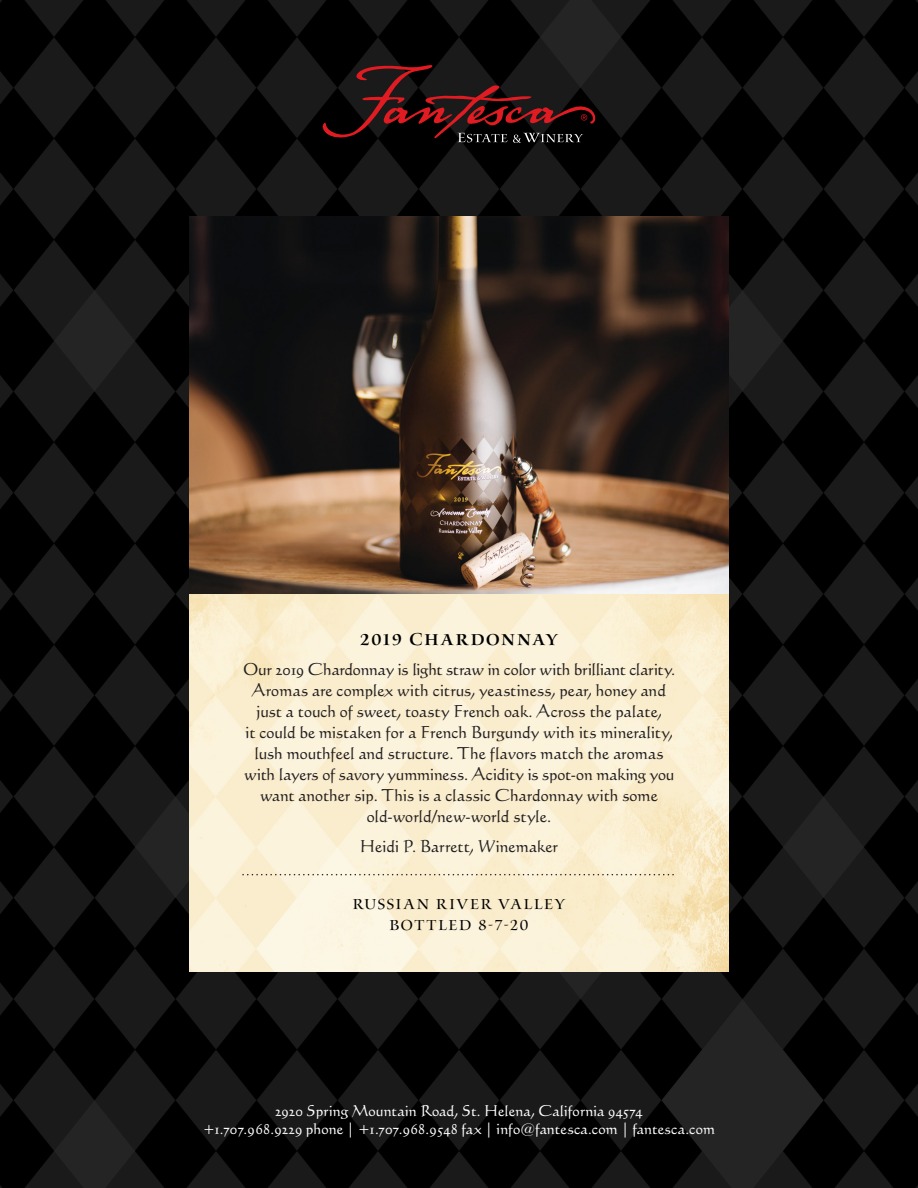
<style>
.page{position:relative;width:918px;height:1188px;background:#fff}
.page>*{position:absolute;margin:0;border:0;box-sizing:border-box;transform-origin:0 0}
.t1{font:18px "Waters Titling MM Tall Caps 510 700";letter-spacing:.1em;color:#000}
.t2{font:16.5px/21px "Calligraphic 421 BT Roman B";letter-spacing:-.005em;color:#231f20;text-align:center}
.t3{font:16.5px/21px "Waters Titling MM Tall Caps 370 700";letter-spacing:.105em;color:#000;text-align:center}
.t4{font:15px "Calligraphic 421 BT Roman B";letter-spacing:.005em;color:#fff}
</style>
<div class="page">
<img style="left:0;top:0;width:918px;height:1188px">
<img style="left:189px;top:594px;width:540px;height:378px">
<svg style="left:243px;top:874px;width:432px;height:1px"></svg>
<svg style="left:323px;top:65px;width:272px;height:78px"></svg>
<img style="left:189px;top:216px;width:540px;height:378px">
<p class="t1" style="left:360px;top:631px;width:199px">2019 CHARDONNAY</p>
<p class="t2" style="left:243px;top:659px;width:434px">Our 2019 Chardonnay is light straw in color with brilliant clarity.<br>Aromas are complex with citrus, yeastiness, pear, honey and just a touch of sweet, toasty French oak. Across the palate,<br>it could be mistaken for a French Burgundy with its minerality, lush mouthfeel and structure. The flavors match the aromas with layers of savory yumminess. Acidity is spot-on making you want another sip. This is a classic Chardonnay with some old-world/new-world style.</p>
<p class="t2" style="left:360px;top:836px;width:200px">Heidi P. Barrett, Winemaker</p>
<p class="t3" style="left:353px;top:893px;width:214px">RUSSIAN RIVER VALLEY<br>BOTTLED 8-7-20</p>
<p class="t4" style="left:275px;top:1101px;width:369px">2920 Spring Mountain Road, St. Helena, California 94574</p>
<p class="t4" style="left:203px;top:1119px;width:514px">+1.707.968.9229 phone | +1.707.968.9548 fax | info@fantesca.com | fantesca.com</p>
</div>
